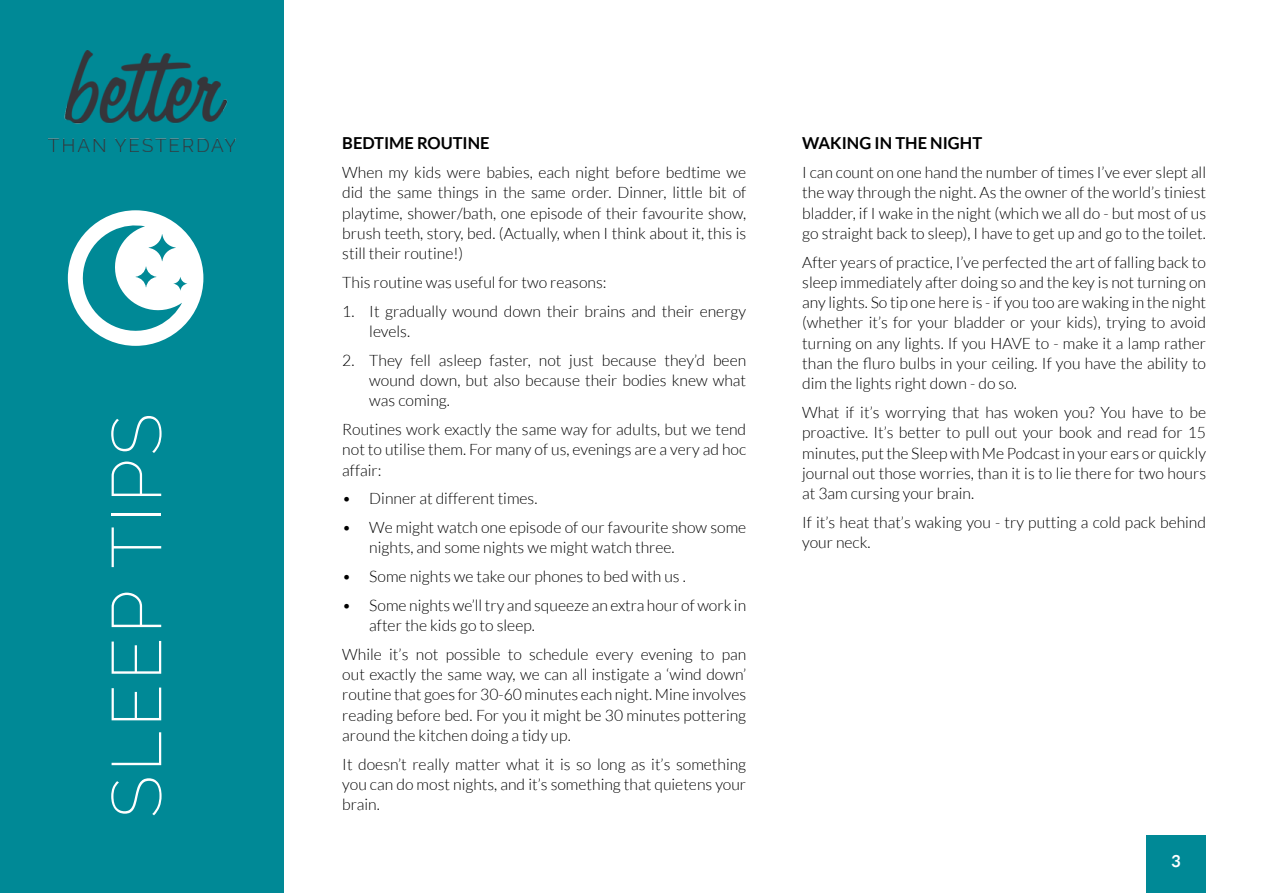
<style>
.page{position:relative;width:1263px;height:893px;background:#fff}
.page>*{position:absolute;margin:0;border:0;box-sizing:border-box;transform-origin:0 0}
.t1{font:200 69.9px "Raleway";letter-spacing:.05em;color:#fff}
.t2{font:700 16.5px "Lato";color:#000}
.t3{font:700 16.5px "Lato";color:#fff}
.t4{font:300 15.75px/20.2px "Lato";color:#000;text-align:justify}
</style>
<div class="page">
<div style="left:1146px;top:836px;width:59px;height:57px;background:#008996"></div>
<div style="left:0;top:0;width:284px;height:893px;background:#008996"></div>
<img style="left:48px;top:50px;width:188px;height:102px">
<svg style="left:68px;top:210px;width:135px;height:136px"></svg>
<h1 class="t1" style="left:96px;top:818px;width:407px;rotate:-90deg">SLEEP TIPS</h1>
<p class="t2" style="left:342px;top:134px;width:149px">BEDTIME ROUTINE</p>
<p class="t4" style="left:342px;top:162px;width:405px">When my kids were babies, each night before bedtime we did the same things in the same order. Dinner, little bit of playtime, shower/bath, one episode of their favourite show, brush teeth, story, bed. (Actually, when I think about it, this is still their routine!)</p>
<p class="t4" style="left:342px;top:272px;width:266px">This routine was useful for two reasons:</p>
<p class="t4" style="left:369px;top:301px;width:378px;text-indent:-27px">1. It gradually wound down their brains and their energy levels.</p>
<p class="t4" style="left:369px;top:350px;width:378px;text-indent:-27px">2. They fell asleep faster, not just because they’d been wound down, but also because their bodies knew what was coming.</p>
<p class="t4" style="left:342px;top:419px;width:405px">Routines work exactly the same way for adults, but we tend not to utilise them. For many of us, evenings are a very ad hoc affair:</p>
<p class="t4" style="left:342px;top:489px;width:197px">• Dinner at different times.</p>
<p class="t4" style="left:369px;top:517px;width:378px;text-indent:-27px">• We might watch one episode of our favourite show some nights, and some nights we might watch three.</p>
<p class="t4" style="left:342px;top:566px;width:345px">• Some nights we take our phones to bed with us .</p>
<p class="t4" style="left:369px;top:595px;width:378px;text-indent:-27px">• Some nights we’ll try and squeeze an extra hour of work in after the kids go to sleep.</p>
<p class="t4" style="left:342px;top:644px;width:405px">While it’s not possible to schedule every evening to pan out exactly the same way, we can all instigate a ‘wind down’ routine that goes for 30-60 minutes each night. Mine involves reading before bed. For you it might be 30 minutes pottering around the kitchen doing a tidy up.</p>
<p class="t4" style="left:342px;top:754px;width:405px">It doesn’t really matter what it is so long as it’s something you can do most nights, and it’s something that quietens your brain.</p>
<p class="t2" style="left:802px;top:134px;width:181px">WAKING IN THE NIGHT</p>
<p class="t4" style="left:802px;top:162px;width:405px">I can count on one hand the number of times I’ve ever slept all the way through the night. As the owner of the world’s tiniest bladder, if I wake in the night (which we all do - but most of us go straight back to sleep), I have to get up and go to the toilet.</p>
<p class="t4" style="left:802px;top:252px;width:405px">After years of practice, I’ve perfected the art of falling back to sleep immediately after doing so and the key is not turning on any lights. So tip one here is - if you too are waking in the night (whether it’s for your bladder or your kids), trying to avoid turning on any lights. If you HAVE to - make it a lamp rather than the fluro bulbs in your ceiling. If you have the ability to dim the lights right down - do so.</p>
<p class="t4" style="left:802px;top:402px;width:405px">What if it’s worrying that has woken you? You have to be proactive. It’s better to pull out your book and read for 15 minutes, put the Sleep with Me Podcast in your ears or quickly journal out those worries, than it is to lie there for two hours at 3am cursing your brain.</p>
<p class="t4" style="left:802px;top:512px;width:405px">If it’s heat that’s waking you - try putting a cold pack behind your neck.</p>
<p class="t3" style="left:1171px;top:851px;width:11px">3</p>
</div>
